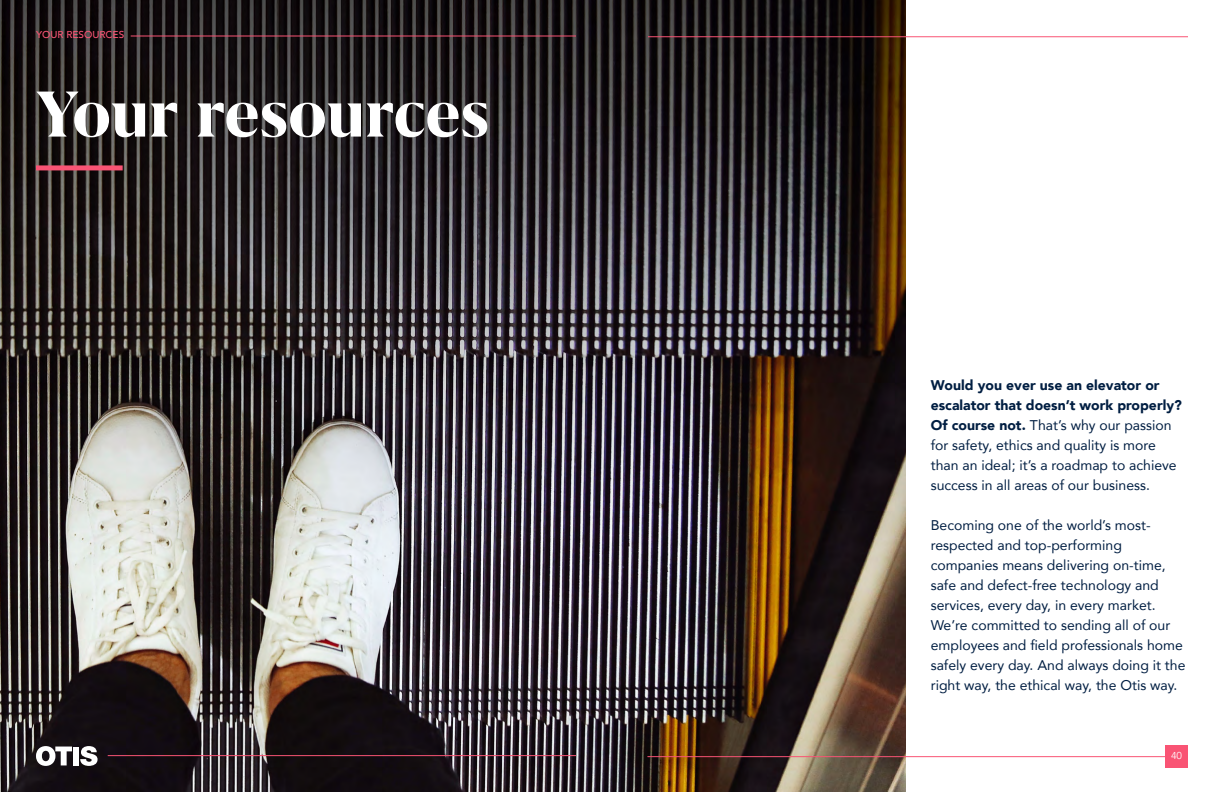
<style>
.page{position:relative;width:1224px;height:792px;background:#fff}
.page>*{position:absolute;margin:0;border:0;box-sizing:border-box;transform-origin:0 0}
.t1{font:700 75px "Grifo M";color:#fff}
.t2{font:14px/20px "Avenir";color:#001e42}
.t3{font:500 10px "Avenir";color:#f95474}
.t4{font:10px "Avenir";color:#fff}
.s1{font-weight:900}
</style>
<div class="page">
<img style="left:0;top:0;width:905px;height:792px">
<hr style="left:648px;top:36px;width:540px;height:1px;background:#f95474">
<hr style="left:108px;top:755px;width:468px;height:1px;background:#f95474">
<hr style="left:647px;top:756px;width:541px;height:1px;background:#f95474">
<div style="left:1165px;top:745px;width:23px;height:23px;background:#f95474"></div>
<hr style="left:131px;top:36px;width:445px;height:1px;background:#f95474">
<div style="left:36px;top:165px;width:87px;height:5px;background:#f95474"></div>
<svg style="left:36px;top:746px;width:36px;height:20px"></svg>
<div style="left:73px;top:747px;width:6px;height:18px;background:#fff"></div>
<svg style="left:80px;top:746px;width:18px;height:20px"></svg>
<p class="t3" style="left:36px;top:26px;width:90px">YOUR RESOURCES</p>
<h1 class="t1" style="left:36px;top:75px;width:455px">Your resources</h1>
<p class="t2" style="left:931px;top:375px;width:253px"><span class="s1">Would you ever use an elevator or escalator that doesn’t work properly?<br>Of course not.</span> That’s why our passion for safety, ethics and quality is more than an ideal; it’s a roadmap to achieve success in all areas of our business.</p>
<p class="t2" style="left:931px;top:515px;width:256px">Becoming one of the world’s most&shy;respected and top-performing companies means delivering on-time, safe and defect-free technology and services, every day, in every market.<br>We’re committed to sending all of our employees and field professionals home safely every day. And always doing it the right way, the ethical way, the Otis way.</p>
<p class="t4" style="left:1171px;top:750px;width:13px">40</p>
</div>
